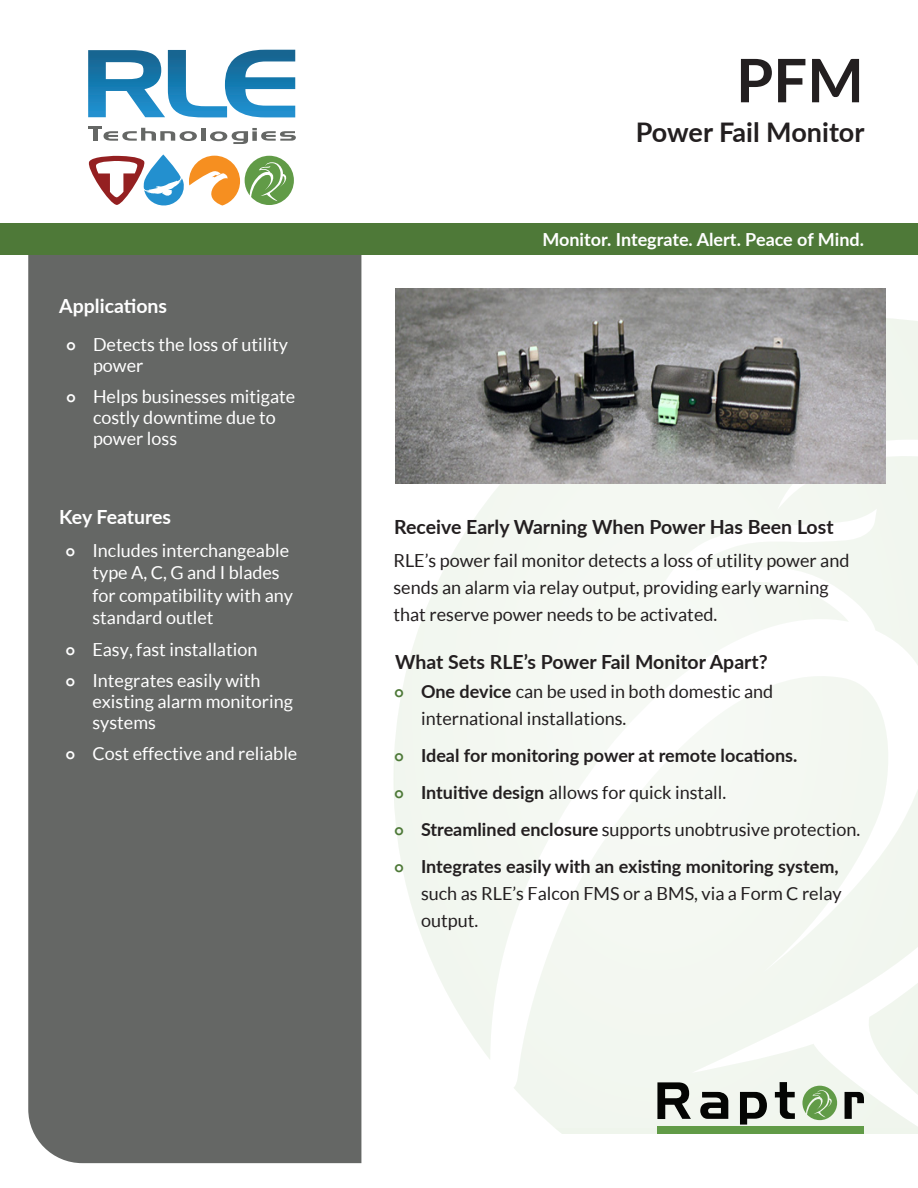
<style>
.page{position:relative;width:918px;height:1188px;background:#fff}
.page>*{position:absolute;margin:0;border:0;box-sizing:border-box;transform-origin:0 0}
.t1{font:700 60px "Lato";color:#231f20}
.t2{font:700 27px "Lato";color:#231f20}
.Body_Header{font:700 19.5px "Lato";color:#231f20}
.Sidebar_Header{font:700 19.5px "Lato";color:#fff}
.Body_Text{font:18px/27px "Lato";color:#231f20}
.t3{font:18px/21px "Lato";color:#fff}
.t4{font:700 18px "Lato";color:#231f20}
.t5{font:700 18px "Lato";color:#fff}
.s1{font-weight:800;font-size:15px}
.s2{font-weight:800;font-size:15px;color:#4e7938}
.s3{font-weight:700}
</style>
<div class="page">
<div style="left:28px;top:255px;width:333px;height:908px;background:#656765"></div>
<div style="left:0;top:224px;width:918px;height:31px;background:#4e7938"></div>
<div style="left:201px;top:128px;width:5px;height:13px;background:#656765"></div>
<svg style="left:210px;top:128px;width:86px;height:16px"></svg>
<svg style="left:88px;top:50px;width:207px;height:67px"></svg>
<svg style="left:88px;top:127px;width:109px;height:14px"></svg>
<svg style="left:88px;top:154px;width:206px;height:52px"></svg>
<div style="left:395px;top:279px;width:523px;height:849px;background:linear-gradient(to right,#f7faf5,#f5f9f4)"></div>
<svg style="left:845px;top:1092px;width:19px;height:27px"></svg>
<svg style="left:775px;top:1082px;width:20px;height:37px"></svg>
<svg style="left:657px;top:1082px;width:34px;height:37px"></svg>
<svg style="left:700px;top:1092px;width:28px;height:27px"></svg>
<svg style="left:740px;top:1092px;width:27px;height:33px"></svg>
<svg style="left:802px;top:1086px;width:35px;height:34px"></svg>
<div style="left:657px;top:1127px;width:207px;height:7px;background:#619b47"></div>
<img style="left:395px;top:288px;width:491px;height:196px">
<p class="Sidebar_Header" style="left:59px;top:291px;width:109px">Applications</p>
<p class="t3" style="left:93px;top:334px;width:196px;text-indent:-27px"><span class="s1">○</span> Detects the loss of utility power</p>
<p class="t3" style="left:93px;top:386px;width:204px;text-indent:-27px"><span class="s1">○</span> Helps businesses mitigate costly downtime due to power loss</p>
<p class="Sidebar_Header" style="left:59px;top:502px;width:113px">Key Features</p>
<p class="t3" style="left:92px;top:539px;width:202px;line-height:22.5px;text-indent:-27px"><span class="s1">○</span> Includes interchangeable type A, C, G and I blades for compatibility with any standard outlet</p>
<p class="t3" style="left:65px;top:639px;width:194px"><span class="s1">○</span> Easy, fast installation</p>
<p class="t3" style="left:92px;top:670px;width:202px;text-indent:-27px"><span class="s1">○</span> Integrates easily with existing alarm monitoring systems</p>
<p class="t3" style="left:65px;top:743px;width:233px"><span class="s1">○</span> Cost effective and reliable</p>
<h1 class="t1" style="left:736px;top:36px;width:129px">PFM</h1>
<h2 class="t2" style="left:636px;top:112px;width:230px">Power Fail Monitor</h2>
<p class="t5" style="left:542px;top:227px;width:323px">Monitor. Integrate. Alert. Peace of Mind.</p>
<p class="Body_Header" style="left:394px;top:513px;width:441px">Receive Early Warning When Power Has Been Lost</p>
<p class="Body_Text" style="left:393px;top:547px;width:457px">RLE’s power fail monitor detects a loss of utility power and sends an alarm via relay output, providing early warning that reserve power needs to be activated.</p>
<p class="Body_Header" style="left:395px;top:647px;width:374px">What Sets RLE’s Power Fail Monitor Apart?</p>
<p class="Body_Text" style="left:421px;top:677px;width:354px;text-indent:-27px"><span class="s2">○</span> <span class="s3">One device</span> can be used in both domestic and international installations.</p>
<p class="t4" style="left:394px;top:742px;width:405px"><span class="s2">○</span> Ideal for monitoring power at remote locations.</p>
<p class="Body_Text" style="left:394px;top:778px;width:334px"><span class="s2">○</span> <span class="s3">Intuitive design</span> allows for quick install.</p>
<p class="Body_Text" style="left:394px;top:815px;width:468px"><span class="s2">○</span> <span class="s3">Streamlined enclosure</span> supports unobtrusive protection.</p>
<p class="Body_Text" style="left:421px;top:852px;width:422px;text-indent:-27px"><span class="s2">○</span> <span class="s3">Integrates easily with an existing monitoring system, </span>such as RLE’s Falcon FMS or a BMS, via a Form C relay output.</p>
</div>
